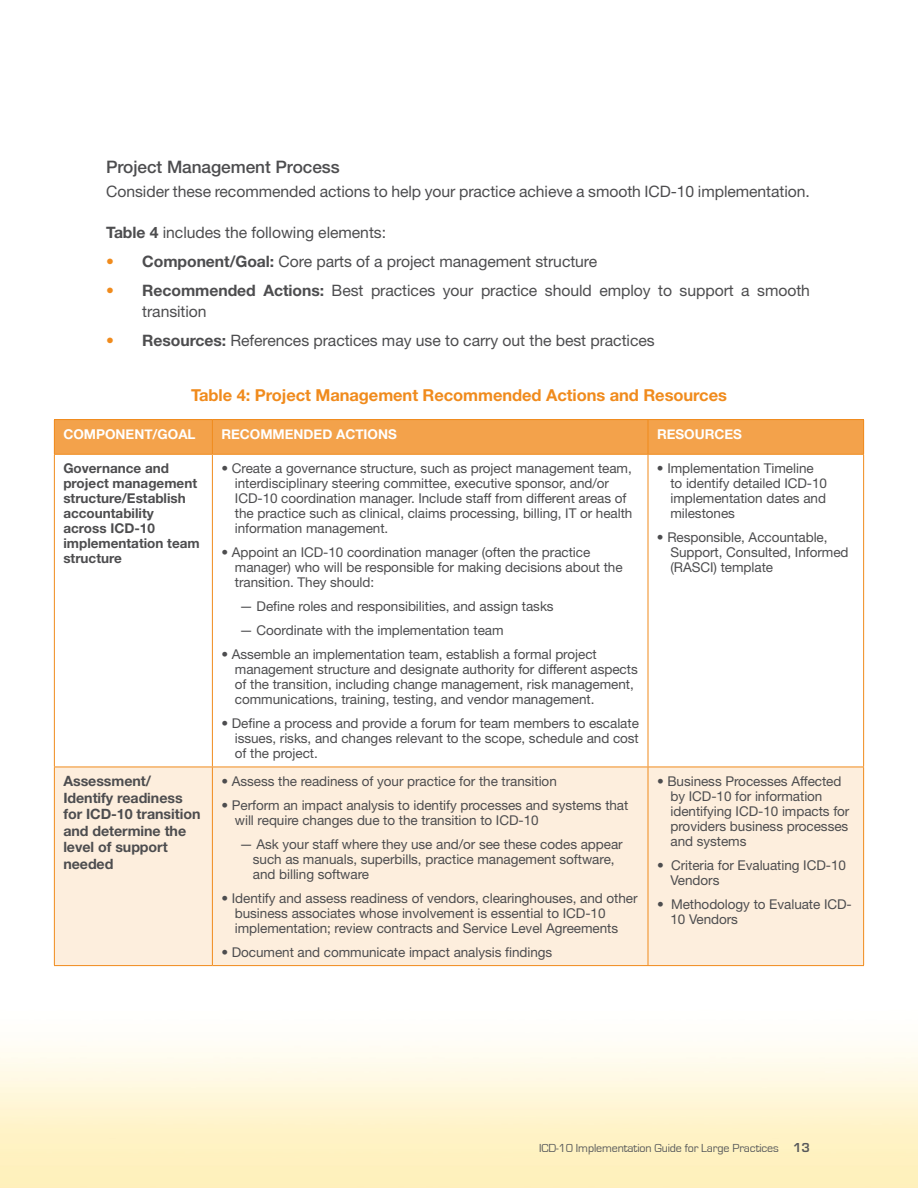
<style>
.page{position:relative;width:918px;height:1188px;background:#fff}
.page>*{position:absolute;margin:0;border:0;box-sizing:border-box;transform-origin:0 0}
.t1{font:500 17.25px "Helvetica Neue LT Std";letter-spacing:-.005em;color:#4d4d4f}
.t2{font:700 16.5px "Helvetica Neue LT Std";letter-spacing:-.005em;color:#f08b1d}
.t3{font:15.75px/29.2px "Helvetica Neue LT Std";letter-spacing:-.005em;color:#4d4d4f}
.t4{font:15.75px "Helvetica Neue LT Std";color:#f08b1d}
.t5{font:700 14.25px/16.5px "Helvetica Neue LT Std";letter-spacing:-.005em;color:#4d4d4f}
.t6{font:13.5px/15px "Helvetica Neue LT Std";letter-spacing:-.005em;color:#4d4d4f}
.t7{font:700 13.5px/15px "Helvetica Neue LT Std";color:#4d4d4f}
.t8{font:700 13.5px "Helvetica Neue";color:#fff}
.t9{font:12px "Eurostile";letter-spacing:-.01em;color:#58595b}
.s1{font-weight:700}
.s2{color:#f08b1d}
.s3{font-weight:600}
</style>
<div class="page">
<img style="left:0;top:420px;width:918px;height:768px">
<div style="left:54px;top:420px;width:158px;height:34px;background:#f3a24b"></div>
<div style="left:212px;top:420px;width:436px;height:34px;background:#f3a24b"></div>
<div style="left:648px;top:420px;width:216px;height:34px;background:#f3a24b"></div>
<div style="left:54px;top:767px;width:158px;height:199px;background:#fdeedd"></div>
<div style="left:212px;top:767px;width:436px;height:199px;background:#fdeedd"></div>
<div style="left:648px;top:767px;width:216px;height:199px;background:#fdeedd"></div>
<hr style="left:54px;top:420px;width:1px;height:34px;background:#f08b1d">
<hr style="left:54px;top:419px;width:158px;height:1px;background:#f08b1d">
<hr style="left:212px;top:420px;width:1px;height:34px;background:#f08b1d">
<hr style="left:212px;top:419px;width:436px;height:1px;background:#f08b1d">
<hr style="left:648px;top:420px;width:1px;height:34px;background:#f08b1d">
<hr style="left:648px;top:419px;width:216px;height:1px;background:#f08b1d">
<hr style="left:863px;top:420px;width:1px;height:34px;background:#f08b1d">
<hr style="left:54px;top:455px;width:1px;height:312px;background:#f08b1d">
<hr style="left:54px;top:454px;width:158px;height:1px;background:#f08b1d">
<hr style="left:212px;top:455px;width:1px;height:312px;background:#f08b1d">
<hr style="left:212px;top:454px;width:436px;height:1px;background:#f08b1d">
<hr style="left:648px;top:455px;width:1px;height:312px;background:#f08b1d">
<hr style="left:648px;top:454px;width:216px;height:1px;background:#f08b1d">
<hr style="left:863px;top:455px;width:1px;height:312px;background:#f08b1d">
<hr style="left:54px;top:767px;width:1px;height:198px;background:#f08b1d">
<hr style="left:54px;top:767px;width:158px;height:1px;background:#f08b1d">
<hr style="left:54px;top:965px;width:158px;height:1px;background:#f08b1d">
<hr style="left:212px;top:767px;width:1px;height:198px;background:#f08b1d">
<hr style="left:212px;top:767px;width:436px;height:1px;background:#f08b1d">
<hr style="left:212px;top:965px;width:436px;height:1px;background:#f08b1d">
<hr style="left:648px;top:767px;width:1px;height:198px;background:#f08b1d">
<hr style="left:648px;top:767px;width:216px;height:1px;background:#f08b1d">
<hr style="left:863px;top:767px;width:1px;height:198px;background:#f08b1d">
<hr style="left:648px;top:965px;width:216px;height:1px;background:#f08b1d">
<h4 class="t1" style="left:106px;top:156px;width:235px">Project Management Process</h4>
<p class="t3" style="left:106px;top:177px;width:705px">consider these recommended actions to help your practice achieve a smooth Icd-10 implementation.</p>
<p class="t3" style="left:106px;top:217px;width:281px"><span class="s1">Table 4</span> includes the following elements: <span class="s2">•<br>•</span></p>
<p class="t3" style="left:142px;top:247px;width:457px"><span class="s1">Component/Goal:</span> core parts of a project management structure</p>
<p class="t3" style="left:142px;top:280px;width:669px;line-height:20.2px"><span class="s1">Recommended Actions:</span> Best practices your practice should employ to support a smooth transition</p>
<p class="t3" style="left:142px;top:325px;width:514px"><span class="s1">Resources:</span> References practices may use to carry out the best practices</p>
<p class="t2" style="left:191px;top:384px;width:537px">Table 4: Project Management Recommended Actions and Resources</p>
<p class="t8" style="left:63px;top:426px;width:134px">COMPONENT/GOAL</p>
<p class="t8" style="left:221px;top:426px;width:177px">RECOMMENDED ACTIONS</p>
<p class="t8" style="left:657px;top:426px;width:87px">RESOURCES</p>
<p class="t7" style="left:63px;top:460px;width:138px">Governance and project management structure/establish accountability across ICD-10 implementation team structure</p>
<p class="t4" style="left:106px;top:331px;width:9px">•</p>
<p class="t6" style="left:221px;top:460px;width:412px">• Create a governance structure, such as project management team,</p>
<p class="t6" style="left:657px;top:460px;width:158px">• Implementation Timeline</p>
<p class="t6" style="left:235px;top:475px;width:399px">interdisciplinary steering committee, executive sponsor, and/or Icd-10 coordination manager. Include staff from different areas of the practice such as clinical, claims processing, billing, IT or health information management.</p>
<p class="t6" style="left:235px;top:559px;width:389px">manager) who will be responsible for making decisions about the transition. They should:</p>
<p class="t6" style="left:239px;top:598px;width:316px">— define roles and responsibilities, and assign tasks</p>
<p class="t6" style="left:239px;top:622px;width:266px">— coordinate with the implementation team</p>
<p class="t6" style="left:235px;top:661px;width:404px">management structure and designate authority for different aspects of the transition, including change management, risk management, communications, training, testing, and vendor management.</p>
<p class="t6" style="left:235px;top:730px;width:406px">issues, risks, and changes relevant to the scope, schedule and cost of the project.</p>
<p class="t6" style="left:670px;top:475px;width:158px;text-align:justify">to identify detailed Icd-10 implementation dates and milestones</p>
<p class="t6" style="left:670px;top:544px;width:180px">Support, consulted, Informed (RAScI) template</p>
<p class="t6" style="left:657px;top:529px;width:172px">• Responsible, Accountable,</p>
<p class="t6" style="left:221px;top:544px;width:370px">• Appoint an ICD-10 coordination manager (often the practice</p>
<p class="t6" style="left:221px;top:646px;width:377px">• Assemble an implementation team, establish a formal project</p>
<p class="t6" style="left:221px;top:715px;width:419px">• Define a process and provide a forum for team members to escalate</p>
<p class="t5" style="left:63px;top:772px;width:139px">Assessment/<br>Identify readiness for ICD-10 transition and determine the level of support needed</p>
<p class="t6" style="left:221px;top:773px;width:337px">• Assess the readiness of your practice for the transition</p>
<p class="t6" style="left:221px;top:797px;width:409px">• Perform an impact analysis to identify processes and systems that</p>
<p class="t6" style="left:235px;top:812px;width:305px">will require changes due to the transition to Icd-10</p>
<p class="t6" style="left:253px;top:836px;width:371px;text-indent:-14px">— Ask your staff where they use and/or see these codes appear such as manuals, superbills, practice management software, and billing software</p>
<p class="t6" style="left:235px;top:905px;width:385px">business associates whose involvement is essential to Icd-10 implementation; review contracts and Service Level Agreements</p>
<p class="t6" style="left:221px;top:890px;width:418px">• Identify and assess readiness of vendors, clearinghouses, and other</p>
<p class="t6" style="left:221px;top:944px;width:332px">• Document and communicate impact analysis findings</p>
<p class="t6" style="left:657px;top:773px;width:186px">• Business Processes Affected</p>
<p class="t6" style="left:671px;top:788px;width:180px">by Icd-10 for information identifying Icd-10 impacts for providers business processes and systems</p>
<p class="t6" style="left:671px;top:857px;width:177px">Criteria for Evaluating ICD-10<br>Vendors</p>
<p class="t6" style="left:671px;top:896px;width:183px">Methodology to Evaluate ICD-<br>10 Vendors</p>
<p class="t6" style="left:657px;top:857px;width:8px">•</p>
<p class="t6" style="left:657px;top:896px;width:8px">•</p>
<p class="t9" style="left:539px;top:1141px;width:272px">ICD-10 Implementation Guide for Large Practices <span class="s3">13</span></p>
</div>
